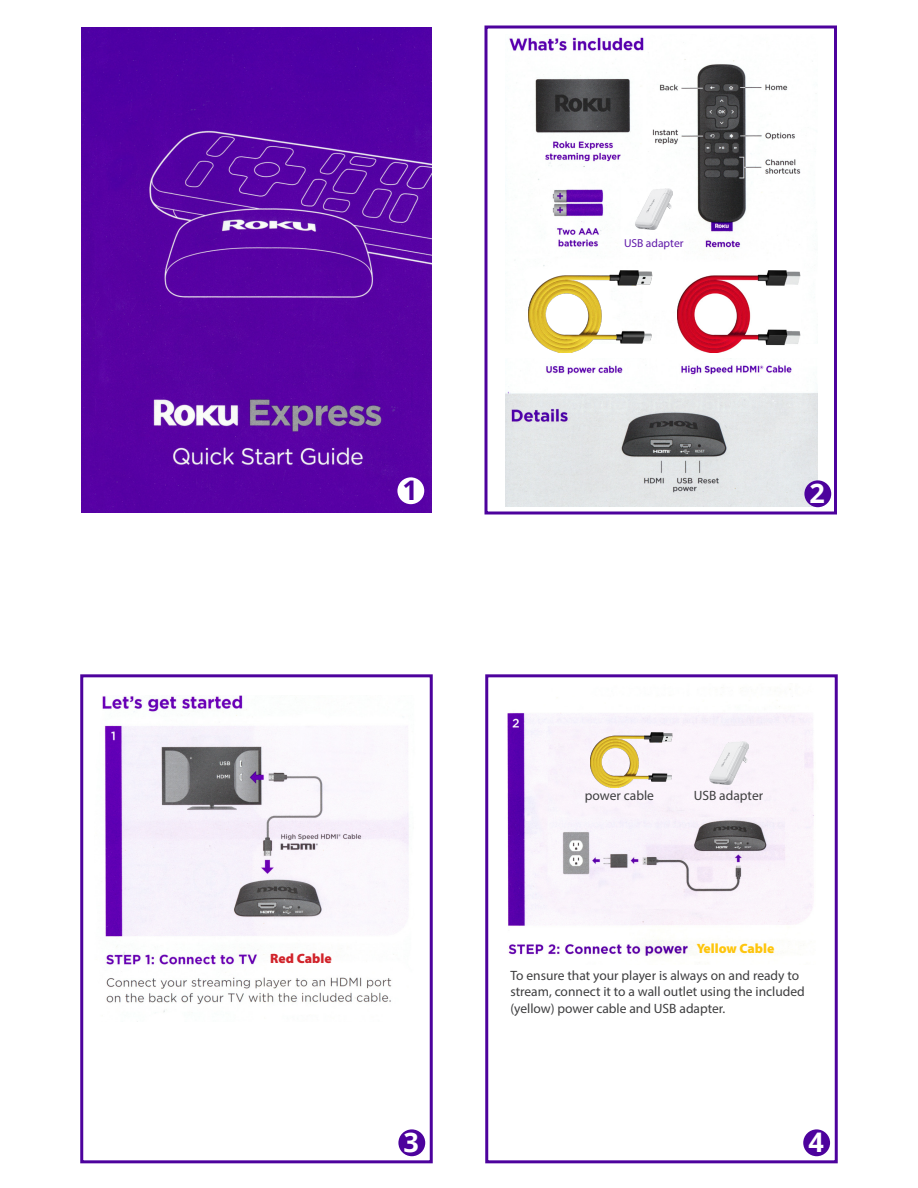
<style>
.page{position:relative;width:918px;height:1188px;background:#fff}
.page>*{position:absolute;margin:0;border:0;box-sizing:border-box;transform-origin:0 0}
.t1{font:700 27px "Open Sans";color:#fff}
.t2{font:700 27px "Open Sans";color:#50009f}
.t3{font:13.5px/16.2px "Myriad Pro";color:#3e3e3f}
.t4{font:900 13.5px "Myriad Pro";color:#fec50d}
.t5{font:900 13.5px "Myriad Pro";color:#d1232a}
.t6{font:11.55px "Myriad Pro";color:#611aa9}
</style>
<div class="page">
<img style="left:81px;top:27px;width:351px;height:486px">
<img style="left:505px;top:37px;width:296px;height:287px">
<img style="left:677px;top:270px;width:124px;height:82px">
<img style="left:529px;top:270px;width:123px;height:82px">
<img style="left:505px;top:358px;width:313px;height:149px">
<img style="left:632px;top:189px;width:41px;height:41px">
<img style="left:102px;top:696px;width:307px;height:326px">
<div style="left:484px;top:26px;width:353px;height:488px;border:3px solid #4d029d"></div>
<div style="left:80px;top:674px;width:353px;height:489px;border:3px solid #4d029d"></div>
<div style="left:397px;top:477px;width:27px;height:27px;background:#fff;border-radius:50%"></div>
<div style="left:485px;top:674px;width:353px;height:489px;border:3px solid #4d029d"></div>
<img style="left:507px;top:688px;width:307px;height:268px">
<img style="left:590px;top:732px;width:83px;height:55px">
<img style="left:706px;top:742px;width:42px;height:42px">
<div style="left:804px;top:480px;width:27px;height:27px;background:#4d029d;border-radius:50%"></div>
<div style="left:398px;top:1129px;width:27px;height:27px;background:#4d029d;border-radius:50%"></div>
<div style="left:803px;top:1129px;width:27px;height:27px;background:#4d029d;border-radius:50%"></div>
<p class="t2" style="left:403px;top:471px;width:17px">1</p>
<p class="t6" style="left:624px;top:236px;width:61px">USB adapter</p>
<p class="t1" style="left:810px;top:475px;width:17px">2</p>
<p class="t5" style="left:270px;top:950px;width:63px">Red Cable</p>
<p class="t3" style="left:585px;top:787px;width:71px">power cable</p>
<p class="t3" style="left:694px;top:787px;width:71px">USB adapter</p>
<p class="t4" style="left:697px;top:939px;width:79px">Yellow Cable</p>
<p class="t3" style="left:510px;top:967px;width:296px">To ensure that your player is always on and ready to stream, connect it to a wall outlet using the included (yellow) power cable and USB adapter.</p>
<p class="t1" style="left:404px;top:1124px;width:17px">3</p>
<p class="t1" style="left:808px;top:1124px;width:17px">4</p>
</div>
